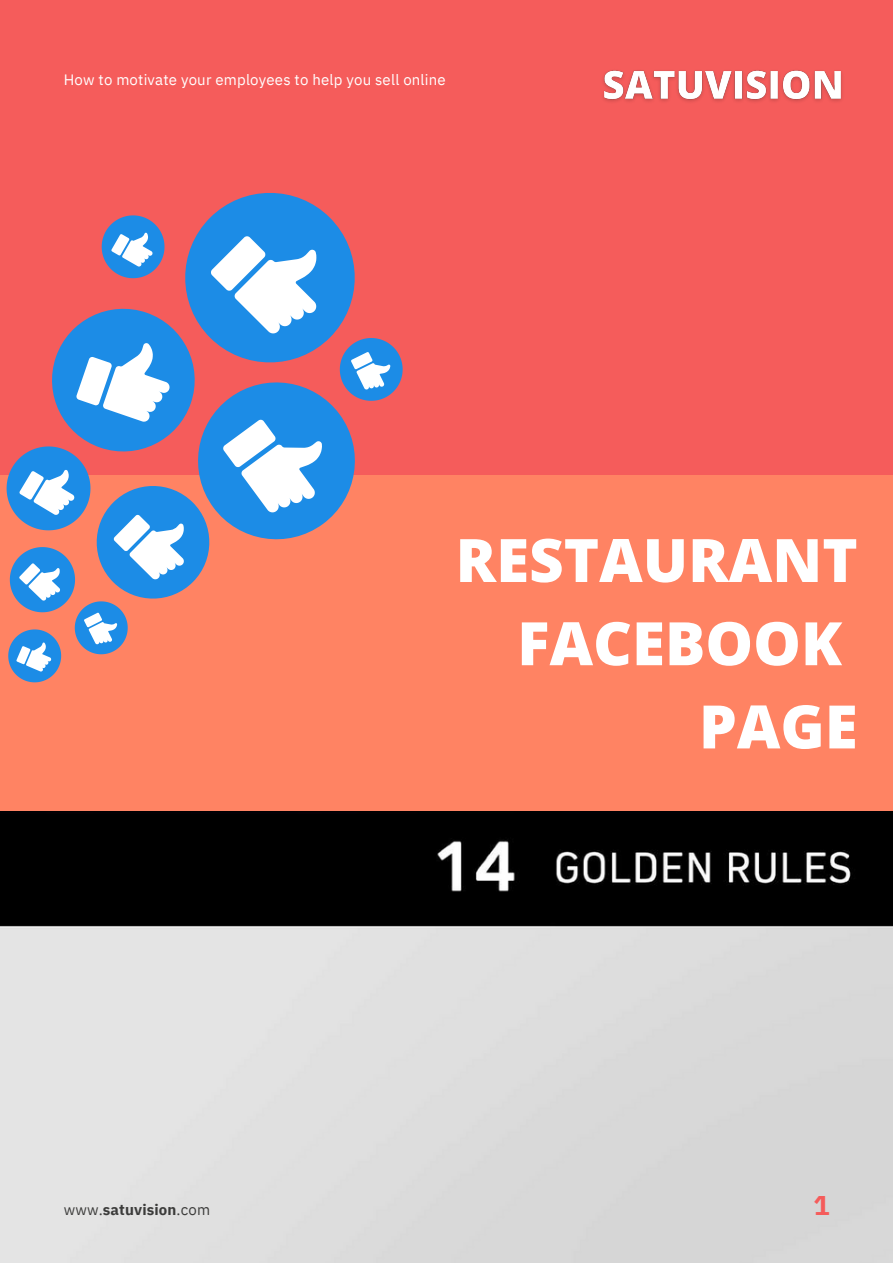
<style>
.page{position:relative;width:893px;height:1264px;background:#fff}
.page>*{position:absolute;margin:0;border:0;box-sizing:border-box;transform-origin:0 0}
.t1{font:800 60px "Open Sans";color:#fff}
.t2{font:700 27px "IBM Plex Sans";color:#f55c5b}
.t3{font:15px "IBM Plex Sans";letter-spacing:.015em;color:#fff}
.t4{font:700 15px "IBM Plex Sans";letter-spacing:.01em;color:#3c3c3b}
.s1{font-weight:400}
</style>
<div class="page">
<img style="left:0;top:810px;width:892px;height:452px">
<div style="left:0;top:0;width:892px;height:485px;background:#f55c5b"></div>
<div style="left:0;top:474px;width:892px;height:336px;background:#ff8363"></div>
<svg style="left:0;top:193px;width:434px;height:490px"></svg>
<img style="left:603px;top:70px;width:239px;height:32px">
<p class="t3" style="left:64px;top:70px;width:383px">How to motivate your employees to help you sell online</p>
<p class="t1" style="left:455px;top:518px;width:403px">RESTAURANT</p>
<p class="t1" style="left:517px;top:601px;width:326px">FACEBOOK</p>
<p class="t1" style="left:699px;top:684px;width:160px">PAGE</p>
<p class="t4" style="left:64px;top:1199px;width:148px"><span class="s1">www.</span>satuvision<span class="s1">.com</span></p>
<p class="t2" style="left:813px;top:1187px;width:18px">1</p>
</div>
